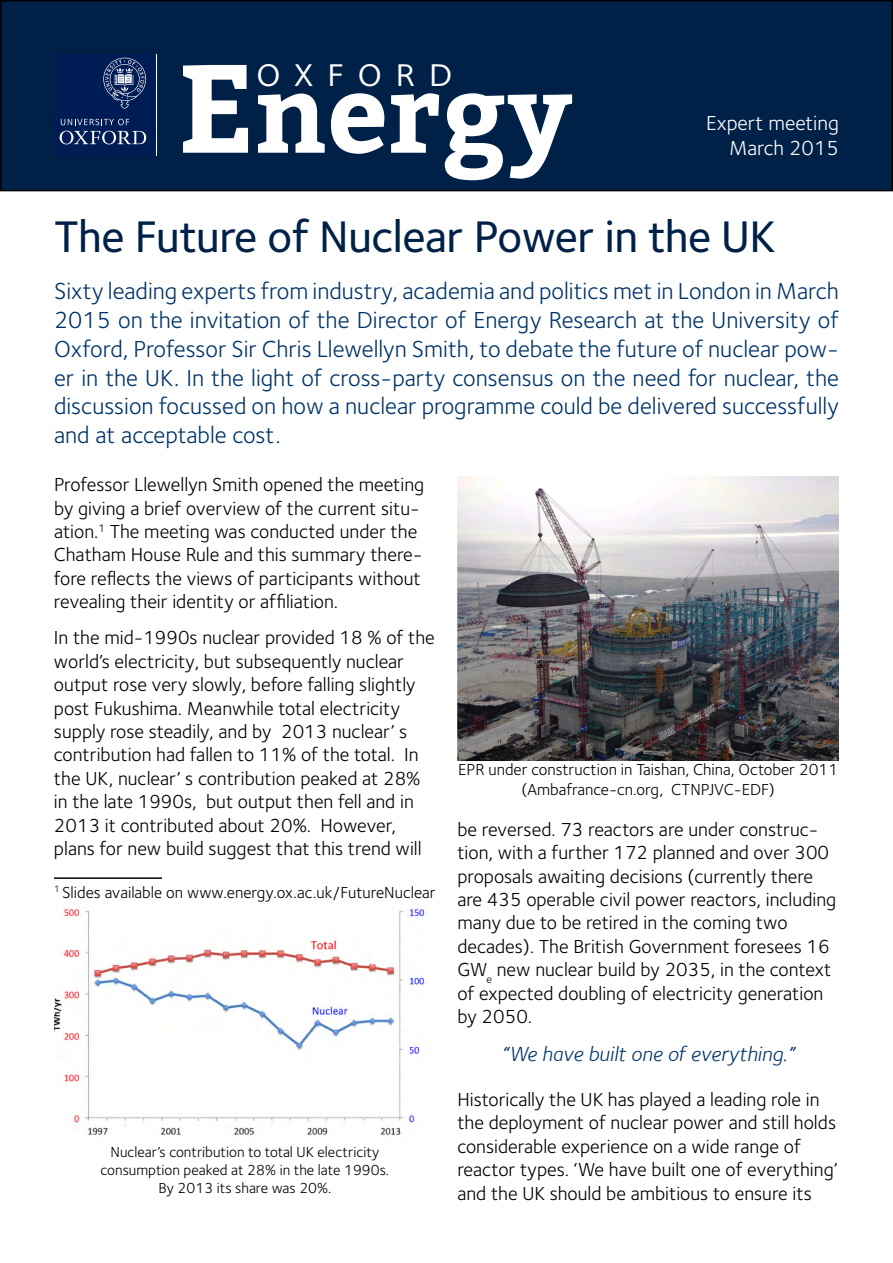
<style>
.page{position:relative;width:893px;height:1263px;background:#fff}
.page>*{position:absolute;margin:0;border:0;box-sizing:border-box;transform-origin:0 0}
.t1{font:700 108px "Bitter";color:#fff}
.t2{font:500 45.75px "Foundry Sterling";letter-spacing:-.01em;color:#002147}
.t3{font:42px "Foundry Sterling Book Expert";letter-spacing:.32em;color:#fff}
.t4{font:24px/28.8px "Foundry Sterling";color:#036;text-align:justify}
.t5{font:italic 21px "Foundry Sterling";color:#036}
.t6{font:21px/25.2px "Foundry Sterling";color:#fff;text-align:right}
.t7{font:19.5px/23.4px "Foundry Sterling";color:#000}
.t8{font:16.5px/19.8px "Foundry Sterling";color:#000;text-align:center}
.t9{font:15px/18px "Foundry Sterling";color:#000;text-align:center}
.s1{font-size:124.5px}
</style>
<div class="page">
<hr style="left:54px;top:877px;width:108px;height:2px;background:#000">
<div style="left:1px;top:1px;width:891px;height:190px;background:#002147"></div>
<div style="left:0;top:0;width:893px;height:191px;border:2px solid #000"></div>
<div style="left:54px;top:54px;width:101px;height:101px;background:#001c54"></div>
<svg style="left:60px;top:131px;width:86px;height:13px"></svg>
<svg style="left:61px;top:119px;width:68px;height:6px"></svg>
<svg style="left:103px;top:58px;width:43px;height:51px"></svg>
<img style="left:54px;top:908px;width:374px;height:228px">
<img style="left:457px;top:476px;width:382px;height:285px">
<h3 class="t3" style="left:256px;top:42px;width:198px">oxford</h3>
<h1 class="t1" style="left:176px;top:49px;width:398px"><span class="s1">E</span>nergy</h1>
<p class="t6" style="left:706px;top:110px;width:134px">Expert meeting<br>March 2015</p>
<h2 class="t2" style="left:54px;top:205px;width:723px">The Future of Nuclear Power in the UK</h2>
<p class="t4" style="left:54px;top:276px;width:786px">Sixty leading experts from industry, academia and politics met in London in March 2015 on the invitation of the Director of Energy Research at the University of Oxford, Professor Sir Chris Llewellyn Smith, to debate the future of nuclear pow&shy;er in the UK. In the light of cross-party consensus on the need for nuclear, the discussion focussed on how a nuclear programme could be delivered successfully and at acceptable cost.</p>
<p class="t7" style="left:54px;top:472px;width:372px">Professor Llewellyn Smith opened the meeting by giving a brief overview of the current situ&shy;ation.<sup>1</sup> The meeting was conducted under the Chatham House Rule and this summary there&shy;fore reflects the views of participants without revealing their identity or affiliation.</p>
<p class="t7" style="left:54px;top:626px;width:382px">In the mid-1990s nuclear provided 18 % of the world’s electricity, but subsequently nuclear output rose very slowly, before falling slightly post Fukushima. Meanwhile total electricity supply rose steadily, and by 2013 nuclear’ s contribution had fallen to 11% of the total. In the UK, nuclear’ s contribution peaked at 28% in the late 1990s, but output then fell and in 2013 it contributed about 20%. However, plans for new build suggest that this trend will</p>
<p class="t8" style="left:54px;top:882px;width:383px"><sup>1</sup> Slides available on www.energy.ox.ac.uk/FutureNuclear</p>
<p class="t9" style="left:101px;top:1142px;width:290px">Nuclear’s contribution to total UK electricity consumption peaked at 28% in the late 1990s.<br>By 2013 its share was 20%.</p>
<p class="t8" style="left:458px;top:759px;width:381px">EPR under construction in Taishan, China, October 2011 (Ambafrance-cn.org, CTNPJVC-EDF)</p>
<p class="t7" style="left:457px;top:817px;width:380px">be reversed. 73 reactors are under construc&shy;tion, with a further 172 planned and over 300 proposals awaiting decisions (currently there are 435 operable civil power reactors, including many due to be retired in the coming two decades). The British Government foresees 16<br>GW<sub>e</sub> new nuclear build by 2035, in the context of expected doubling of electricity generation by 2050.</p>
<p class="t5" style="left:502px;top:1042px;width:294px">“We have built one of everything.”</p>
<p class="t7" style="left:457px;top:1087px;width:382px">Historically the UK has played a leading role in the deployment of nuclear power and still holds considerable experience on a wide range of reactor types. ‘We have built one of everything’ and the UK should be ambitious to ensure its</p>
</div>
